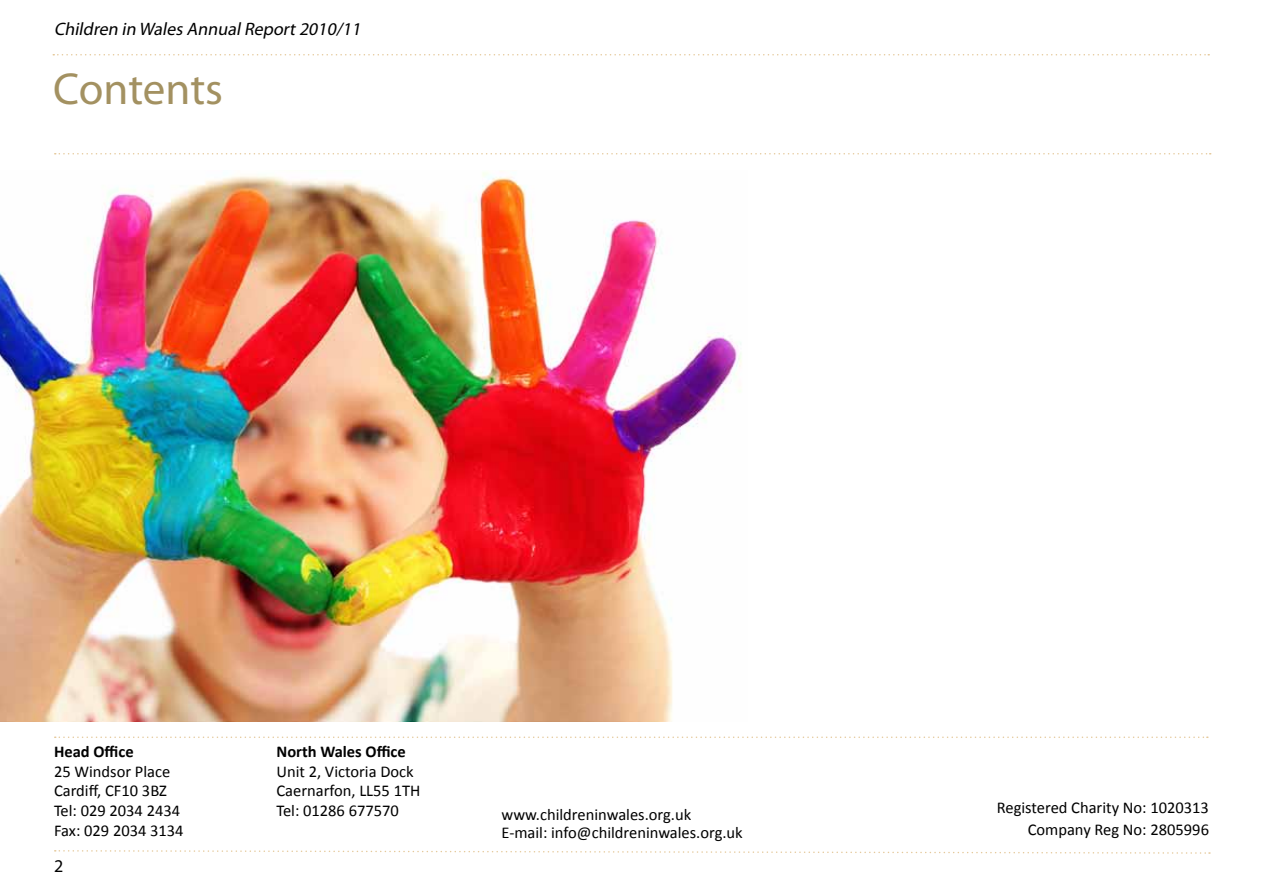
<style>
.page{position:relative;width:1263px;height:893px;background:#fff}
.page>*{position:absolute;margin:0;border:0;box-sizing:border-box;transform-origin:0 0}
.t1{font:45px "Myriad Pro";letter-spacing:-.005em;color:#a39161}
.t2{font:italic 18px "Myriad Pro";color:#000}
.t3{font:18px "Myriad Pro";color:#000}
.t4{font:16.5px/19.8px "Calibri";color:#000}
.t5{font:700 16.5px "Calibri";color:#000}
</style>
<div class="page">
<svg style="left:55px;top:850px;width:1155px;height:4px"></svg>
<svg style="left:55px;top:736px;width:1153px;height:2px"></svg>
<svg style="left:53px;top:54px;width:1156px;height:2px"></svg>
<svg style="left:55px;top:153px;width:1156px;height:2px"></svg>
<img style="left:0;top:172px;width:742px;height:550px">
<p class="t2" style="left:54px;top:18px;width:312px">Children in Wales AnnualReport2010/11</p>
<h1 class="t1" style="left:53px;top:61px;width:171px">Contents</h1>
<p class="t5" style="left:54px;top:741px;width:81px">Head Office</p>
<p class="t4" style="left:54px;top:761px;width:131px">25 Windsor Place<br>Cardiff, CF10 3BZ<br>Tel: 029 2034 2434<br>Fax: 029 2034 3134</p>
<p class="t3" style="left:54px;top:854px;width:11px">2</p>
<p class="t5" style="left:276px;top:741px;width:131px">North Wales Office</p>
<p class="t4" style="left:276px;top:761px;width:145px">Unit 2, Victoria Dock<br>Caernarfon, LL55 1TH<br>Tel: 01286 677570</p>
<p class="t4" style="left:501px;top:805px;width:243px;line-height:18px">www.childreninwales.org.uk<br>E-mail: info@childreninwales.org.uk</p>
<p class="t4" style="left:997px;top:796px;width:214px;line-height:22.2px;text-align:right">Registered Charity No: 1020313<br>Company Reg No: 2805996</p>
</div>
